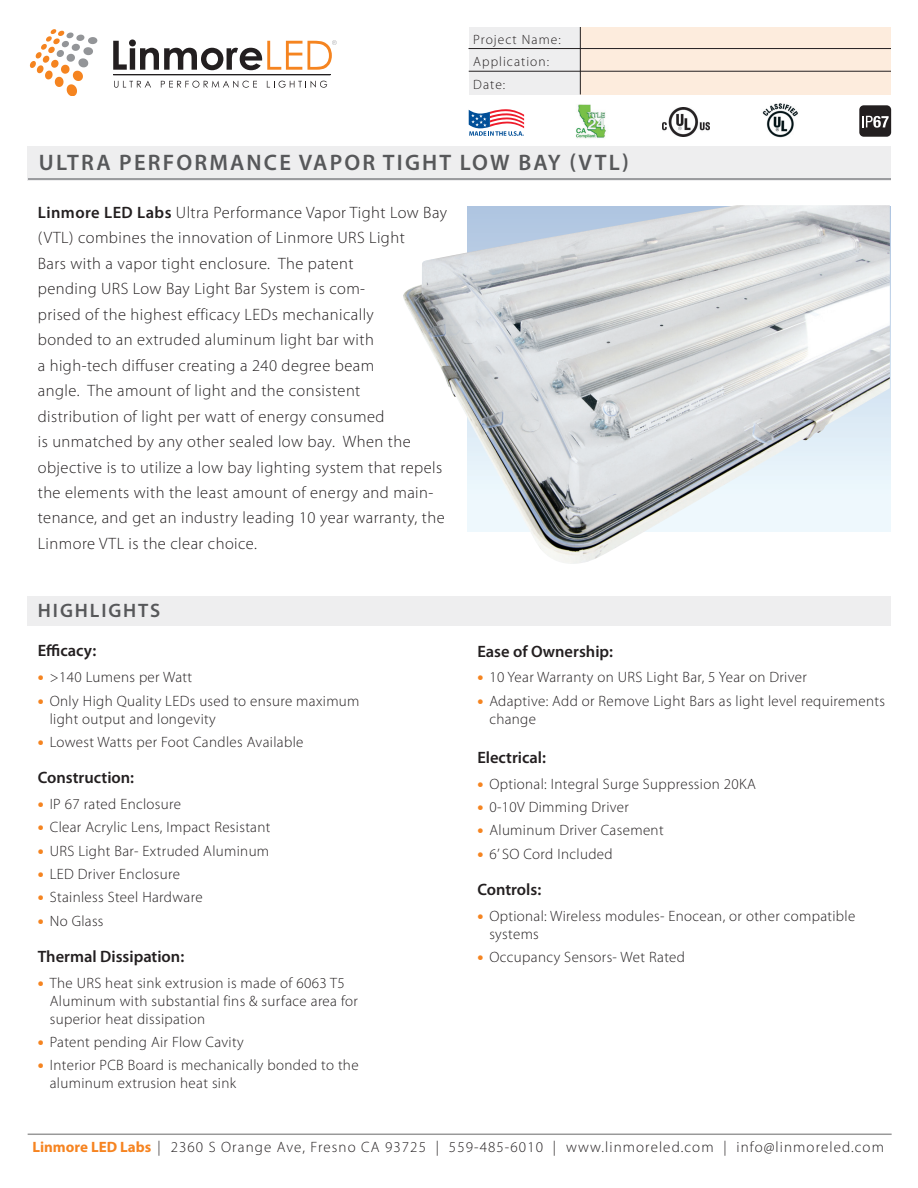
<style>
.page{position:relative;width:918px;height:1188px;background:#fff}
.page>*{position:absolute;margin:0;border:0;box-sizing:border-box;transform-origin:0 0}
.t1{font:600 22.5px "Myriad Pro";letter-spacing:.095em;color:#57585a}
.t2{font:600 19.5px "Myriad Pro";color:#57585a}
.t3{font:300 16.5px/25.5px "Myriad Pro";letter-spacing:.025em;color:#231f20}
.t4{font:600 16.5px "Myriad Pro";color:#231f20}
.t5{font:300 15px/18px "Myriad Pro";letter-spacing:.025em;color:#231f20}
.t6{font:300 15px "Myriad Pro";letter-spacing:.075em;color:#231f20}
.t7{font:300 13.5px/22.5px "Myriad Pro";letter-spacing:.075em;color:#231f20}
.s1{font-weight:600}
.s2{font-weight:900;font-size:16.5px;color:#f58420}
.s3{font-weight:700;color:#f68421}
</style>
<div class="page">
<svg style="left:30px;top:29px;width:67px;height:66px"></svg>
<svg style="left:114px;top:81px;width:37px;height:7px"></svg>
<svg style="left:161px;top:81px;width:96px;height:7px"></svg>
<svg style="left:267px;top:81px;width:60px;height:7px"></svg>
<hr style="left:113px;top:74px;width:217px;height:1px;background:#231f20">
<svg style="left:113px;top:39px;width:224px;height:31px"></svg>
<div style="left:469px;top:27px;width:112px;height:67px;background:#eeeeef"></div>
<div style="left:580px;top:27px;width:311px;height:68px;background:#fdecdd"></div>
<hr style="left:469px;top:48px;width:422px;height:1px;background:#231f20">
<hr style="left:469px;top:71px;width:422px;height:1px;background:#231f20">
<hr style="left:580px;top:27px;width:1px;height:67px;background:#231f20">
<div style="left:28px;top:146px;width:863px;height:34px;background:#eeeeef"></div>
<hr style="left:28px;top:178px;width:863px;height:2px;background:#808285">
<div style="left:27px;top:596px;width:864px;height:29px;background:#eeeeef"></div>
<img style="left:762px;top:103px;width:36px;height:35px">
<svg style="left:469px;top:109px;width:55px;height:27px"></svg>
<img style="left:576px;top:104px;width:30px;height:35px">
<img style="left:662px;top:108px;width:48px;height:28px">
<div style="left:859px;top:105px;width:32px;height:32px;background:#231f20;border-radius:4px"></div>
<svg style="left:863px;top:116px;width:26px;height:12px"></svg>
<hr style="left:28px;top:1134px;width:864px;height:1px;background:#999">
<img style="left:403px;top:205px;width:487px;height:359px">
<p class="t7" style="left:473px;top:28px;width:89px">Project Name:<br>Application:<br>Date:</p>
<h1 class="t1" style="left:39px;top:148px;width:555px">ultra performance vapor tight Low bay (VTL</h1>
<h1 class="t1" style="left:622px;top:148px;width:8px">)</h1>
<p class="t3" style="left:38px;top:199px;width:411px"><span class="s1">Linmore LED Labs</span> Ultra Performance Vapor Tight Low Bay (VTL) combines the innovation of Linmore URS Light<br>Bars with a vapor tight enclosure. The patent<br>pending URS Low Bay Light Bar System is com-<br>prised of the highest efficacy LEDs mechanically<br>bonded to an extruded aluminum light bar with<br>a high-tech diffuser creating a 240 degree beam<br>angle. The amount of light and the consistent<br>distribution of light per watt of energy consumed<br>is unmatched by any other sealed low bay. When the objective is to utilize a low bay lighting system that repels the elements with the least amount of energy and main&shy;tenance, and get an industry leading 10 year warranty, the Linmore VTL is the clear choice.</p>
<h2 class="t2" style="left:38px;top:598px;width:14px">HIGHLIGHT</h2>
<h2 class="t2" style="left:150px;top:598px;width:12px">S</h2>
<p class="t4" style="left:38px;top:640px;width:60px">Efficacy:</p>
<p class="t5" style="left:38px;top:668px;width:156px"><span class="s2">•</span> &gt;140 Lumens per Watt</p>
<p class="t5" style="left:50px;top:691px;width:311px;text-indent:-12px"><span class="s2">•</span> Only High Quality LEDs used to ensure maximum light output and longevity</p>
<p class="t5" style="left:38px;top:733px;width:267px"><span class="s2">•</span> Lowest Watts per Foot Candles Available</p>
<p class="t4" style="left:38px;top:767px;width:98px">Construction:</p>
<p class="t5" style="left:38px;top:795px;width:145px"><span class="s2">•</span> IP 67 rated Enclosure</p>
<p class="t5" style="left:38px;top:818px;width:234px"><span class="s2">•</span> Clear Acrylic Lens, Impact Resistant</p>
<p class="t5" style="left:38px;top:841px;width:233px"><span class="s2">•</span> URS Light Bar- Extruded Aluminum</p>
<p class="t5" style="left:38px;top:865px;width:144px"><span class="s2">•</span> LED Driver Enclosure</p>
<p class="t5" style="left:38px;top:888px;width:166px"><span class="s2">•</span> Stainless Steel Hardware</p>
<p class="t5" style="left:38px;top:912px;width:67px"><span class="s2">•</span> No Glass</p>
<p class="t4" style="left:38px;top:946px;width:148px">Thermal Dissipation:</p>
<p class="t5" style="left:50px;top:974px;width:310px;text-indent:-12px"><span class="s2">•</span> The URS heat sink extrusion is made of 6063 T5<br>Aluminum with substantial fins &amp; surface area for superior heat dissipation</p>
<p class="t5" style="left:38px;top:1033px;width:208px"><span class="s2">•</span> Patent pending Air Flow Cavity</p>
<p class="t5" style="left:50px;top:1056px;width:310px;text-indent:-12px"><span class="s2">•</span> Interior PCB Board is mechanically bonded to the aluminum extrusion heat sink</p>
<p class="t4" style="left:477px;top:641px;width:137px">Ease of Ownership:</p>
<p class="t5" style="left:477px;top:668px;width:331px"><span class="s2">•</span> 10 Year Warranty on URS Light Bar, 5 Year on Driver</p>
<p class="t5" style="left:489px;top:691px;width:397px;text-indent:-12px"><span class="s2">•</span> Adaptive: Add or Remove Light Bars as light level requirements change</p>
<p class="t4" style="left:477px;top:747px;width:70px">Electrical:</p>
<p class="t5" style="left:477px;top:775px;width:280px"><span class="s2">•</span> Optional: Integral Surge Suppression 20KA</p>
<p class="t5" style="left:477px;top:798px;width:153px"><span class="s2">•</span> 0-10V Dimming Driver</p>
<p class="t5" style="left:477px;top:821px;width:188px"><span class="s2">•</span> Aluminum Driver Casement</p>
<p class="t5" style="left:477px;top:845px;width:137px"><span class="s2">•</span> 6’ SO Cord Included</p>
<p class="t4" style="left:477px;top:879px;width:65px">Controls:</p>
<p class="t5" style="left:489px;top:907px;width:368px;text-indent:-12px"><span class="s2">•</span> Optional: Wireless modules- Enocean, or other compatible systems</p>
<p class="t5" style="left:477px;top:948px;width:209px"><span class="s2">•</span> Occupancy Sensors- Wet Rated</p>
<p class="t6" style="left:32px;top:1138px;width:853px"><span class="s3">Linmore LED Labs</span> | 2360 S Orange Ave, Fresno CA 93725 | 559-485-6010 | www.linmoreled.com | info@linmoreled.com</p>
</div>
